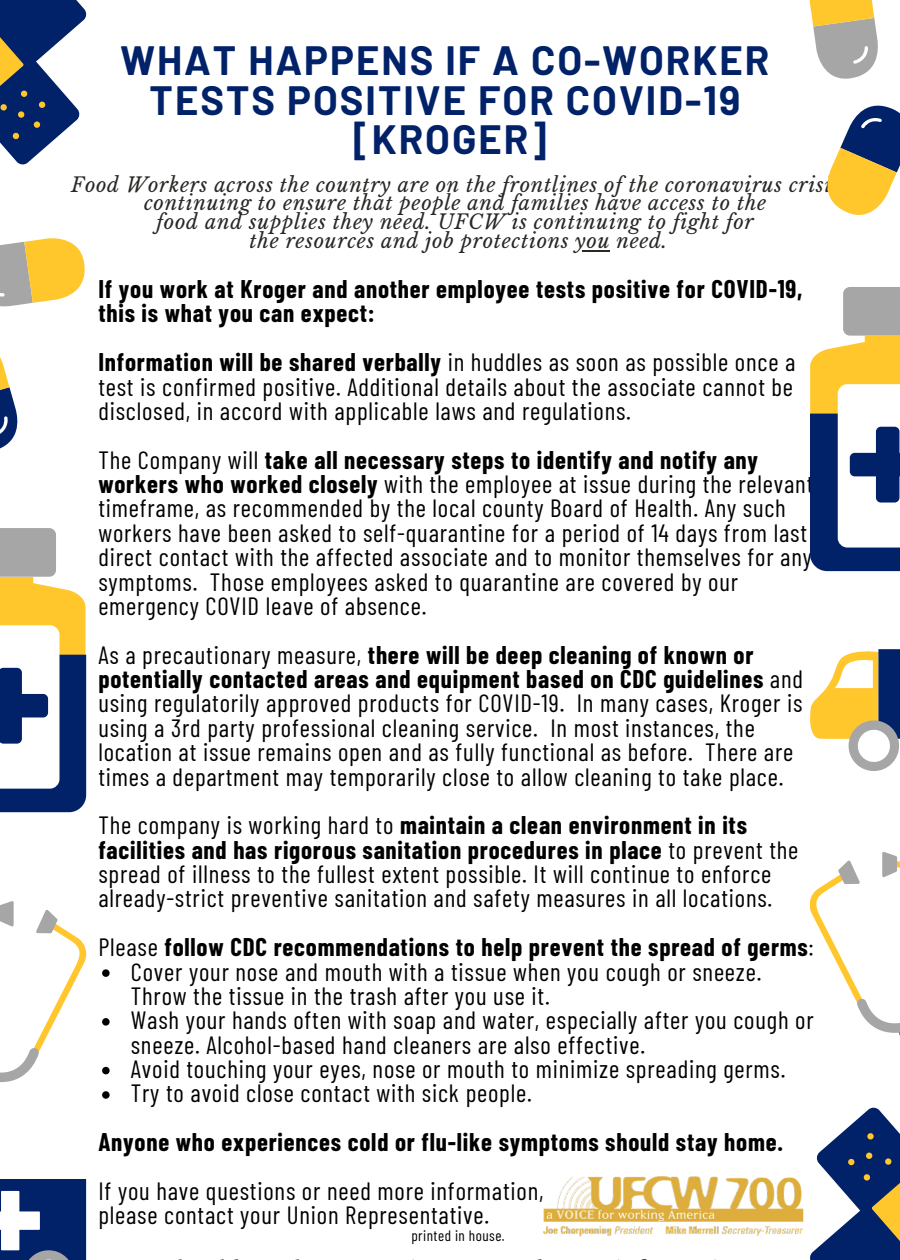
<style>
.page{position:relative;width:900px;height:1260px;background:#fff}
.page>*{position:absolute;margin:0;border:0;box-sizing:border-box;transform-origin:0 0}
.t1{font:700 40px/39.5px "Barlow";letter-spacing:.05em;color:#012169;text-align:center}
.t2{font:25px/24.5px "Barlow Condensed";letter-spacing:.03em;color:#000}
.t3{font:700 25px/24.5px "Barlow Condensed";letter-spacing:.03em;color:#000}
.t4{font:italic 20px/18.8px "Libre Baskerville";letter-spacing:.035em;color:#272925;text-align:center}
.t5{font:15px "Barlow Condensed";letter-spacing:.03em;color:#000}
.s1{font-weight:700}
.s2{font-weight:400}
</style>
<div class="page">
<hr style="left:576px;top:250px;width:34px;height:2px;background:#272925">
<svg style="left:102px;top:969px;width:8px;height:8px"></svg>
<svg style="left:102px;top:1018px;width:8px;height:8px"></svg>
<svg style="left:102px;top:1067px;width:8px;height:7px"></svg>
<svg style="left:102px;top:1091px;width:8px;height:8px"></svg>
<svg style="left:0;top:901px;width:86px;height:182px"></svg>
<svg style="left:0;top:1179px;width:86px;height:81px;background:#1a3776"></svg>
<div style="left:1px;top:1191px;width:18px;height:59px;background:#fff"></div>
<svg style="left:0;top:357px;width:18px;height:92px"></svg>
<svg style="left:0;top:238px;width:85px;height:69px"></svg>
<svg style="left:0;top:528px;width:86px;height:284px"></svg>
<svg style="left:0;top:0;width:86px;height:165px"></svg>
<svg style="left:810px;top:852px;width:90px;height:184px"></svg>
<svg style="left:810px;top:649px;width:90px;height:122px"></svg>
<svg style="left:810px;top:0;width:68px;height:79px"></svg>
<svg style="left:827px;top:105px;width:73px;height:110px"></svg>
<svg style="left:810px;top:287px;width:90px;height:284px"></svg>
<div style="left:876px;top:427px;width:23px;height:76px;background:#012169;border-radius:5px"></div>
<svg style="left:810px;top:1108px;width:90px;height:152px"></svg>
<img style="left:543px;top:1176px;width:261px;height:61px">
<h1 class="t1" style="left:121px;top:39px;width:650px">WHAT HAPPENS IF A CO-WORKER<br>TESTS POSITIVE FOR COVID-19 [KROGER]</h1>
<p class="t4" style="left:71px;top:175px;width:776px">Food Workers across the country are on the frontlines of the coronavirus crisis, continuing to ensure that people and families have access to the<br>food and supplies they need. UFCW is continuing to fight for<br>the resources and job protections you need.</p>
<p class="t3" style="left:98px;top:276px;width:706px">If you work at Kroger and another employee tests positive for COVID-19, this is what you can expect:</p>
<p class="t2" style="left:98px;top:349px;width:699px;text-align:justify"><span class="s1">Information will be shared verbally</span> in huddles as soon as possible once a test is confirmed positive. Additional details about the associate cannot be disclosed, in accord with applicable laws and regulations.</p>
<p class="t2" style="left:98px;top:446px;width:716px">The Company will <span class="s1">take all necessary steps to identify and notify any workers who worked closely</span> with the employee at issue during the relevant timeframe, as recommended by the local county Board of Health. Any such workers have been asked to self-quarantine for a period of 14 days from last direct contact with the affected associate and to monitor themselves for any symptoms. Those employees asked to quarantine are covered by our emergency COVID leave of absence.</p>
<p class="t2" style="left:98px;top:641px;width:706px">As a precautionary measure, <span class="s1">there will be deep cleaning of known or potentially contacted areas and equipment based on CDC guidelines</span> and using regulatorily approved products for COVID-19. In many cases, Kroger is using a 3rd party professional cleaning service. In most instances, the location at issue remains open and as fully functional as before. There are times a department may temporarily close to allow cleaning to take place.</p>
<p class="t2" style="left:98px;top:812px;width:702px">The company is working hard to <span class="s1">maintain a clean environment in its facilities and has rigorous sanitation procedures in place</span> to prevent the spread of illness to the fullest extent possible. It will continue to enforce already-strict preventive sanitation and safety measures in all locations.</p>
<p class="t3" style="left:98px;top:934px;width:717px"><span class="s2">Please</span> follow CDC recommendations to help prevent the spread of germs<span class="s2">:</span></p>
<p class="t2" style="left:131px;top:958px;width:684px">Cover your nose and mouth with a tissue when you cough or sneeze.<br>Throw the tissue in the trash after you use it.<br>Wash your hands often with soap and water, especially after you cough or sneeze. Alcohol-based hand cleaners are also effective.<br>Avoid touching your eyes, nose or mouth to minimize spreading germs.<br>Try to avoid close contact with sick people.</p>
<p class="t3" style="left:98px;top:1129px;width:686px">Anyone who experiences cold or flu-like symptoms should stay home.</p>
<p class="t2" style="left:98px;top:1178px;width:447px">If you have questions or need more information, please contact your Union Representative.</p>
<p class="t5" style="left:411px;top:1226px;width:95px">printed in house.</p>
</div>
